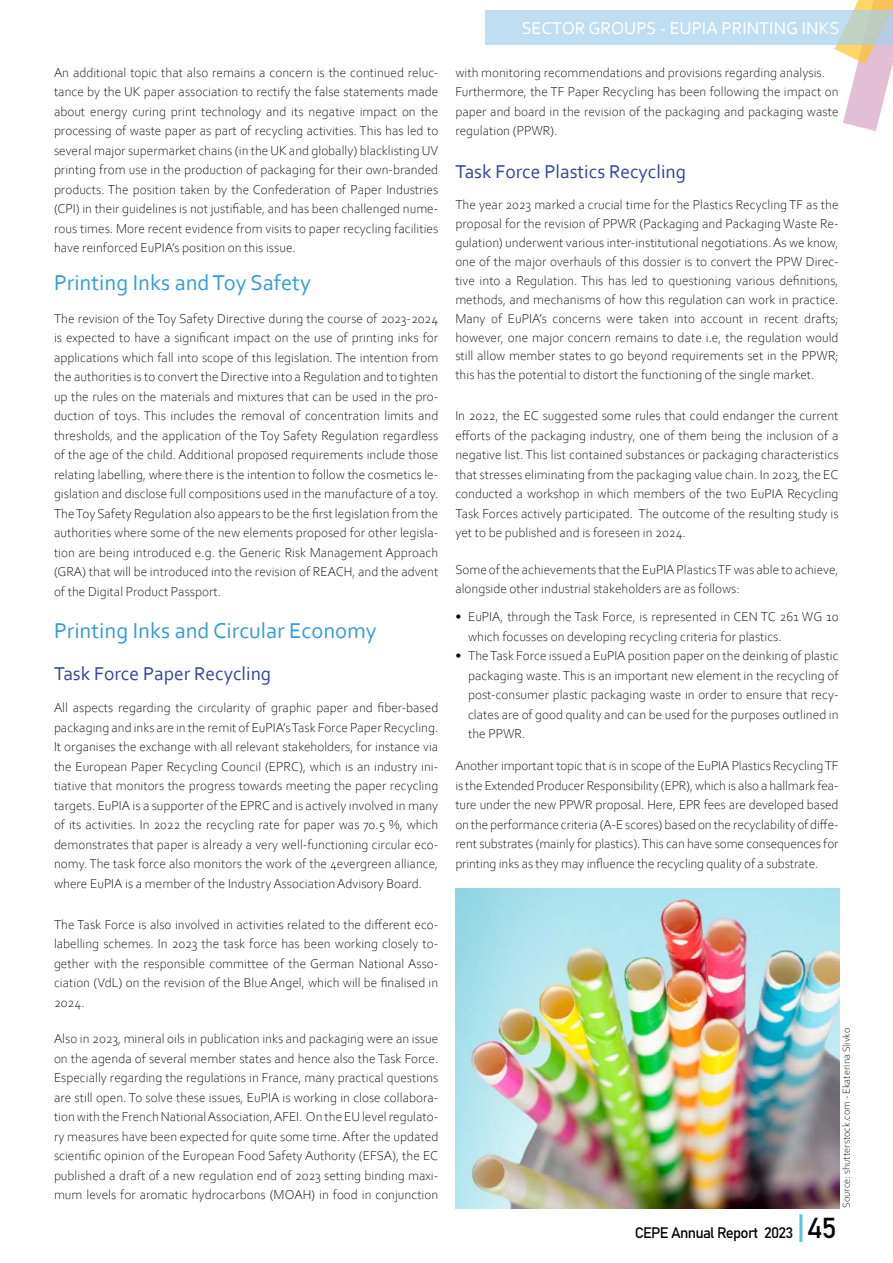
<style>
.page{position:relative;width:893px;height:1263px;background:#fff}
.page>*{position:absolute;margin:0;border:0;box-sizing:border-box;transform-origin:0 0}
.t1{font:22.5px "Corbel";color:#379cd6}
.t2{font:19.5px "Corbel";color:#34469d}
.t3{font:18px "Corbel";color:#fff}
.t4{font:15px "Bahnschrift";letter-spacing:-.05em;color:#000}
.t5{font:300 13.5px/19.5px "Corbel";color:#000;text-align:justify}
.t6{font:300 10.5px "Corbel";color:#000}
.s1{font-size:28.5px}
</style>
<div class="page">
<svg style="left:834px;top:0;width:59px;height:131px"></svg>
<svg style="left:485px;top:11px;width:408px;height:34px;fill:#c0def1"></svg>
<img style="left:455px;top:889px;width:385px;height:320px">
<hr style="left:799px;top:1214px;width:3px;height:28px;background:#56c6e6">
<p class="t5" style="left:54px;top:62px;width:386px">An additional topic that also remains a concern is the continued reluc&shy;tance by the UK paper association to rectify the false statements made about energy curing print technology and its negative impact on the processing of waste paper as part of recycling activities. This has led to several major supermarket chains (in the UK and globally) blacklisting UV printing from use in the production of packaging for their own-branded products. The position taken by the Confederation of Paper Industries (CPI) in their guidelines is not justifiable, and has been challenged nume&shy;rous times. More recent evidence from visits to paper recycling facilities have reinforced EuPIA’s position on this issue.</p>
<h1 class="t1" style="left:54px;top:269px;width:258px">Printing Inks and Toy Safety</h1>
<p class="t5" style="left:54px;top:308px;width:386px">The revision of the Toy Safety Directive during the course of 2023-2024 is expected to have a significant impact on the use of printing inks for applications which fall into scope of this legislation. The intention from the authorities is to convert the Directive into a Regulation and to tighten up the rules on the materials and mixtures that can be used in the pro&shy;duction of toys. This includes the removal of concentration limits and thresholds, and the application of the Toy Safety Regulation regardless of the age of the child. Additional proposed requirements include those relating labelling, where there is the intention to follow the cosmetics le&shy;gislation and disclose full compositions used in the manufacture of a toy.<br>The Toy Safety Regulation also appears to be the first legislation from the authorities where some of the new elements proposed for other legisla&shy;tion are being introduced e.g. the Generic Risk Management Approach (GRA) that will be introduced into the revision of REACH, and the advent of the Digital Product Passport.</p>
<h1 class="t1" style="left:54px;top:616px;width:324px">Printing Inks and Circular Economy</h1>
<h2 class="t2" style="left:54px;top:662px;width:219px">Task Force Paper Recycling</h2>
<p class="t5" style="left:54px;top:698px;width:386px">All aspects regarding the circularity of graphic paper and fiber-based packaging and inks are in the remit of EuPIA’s Task Force Paper Recycling.<br>It organises the exchange with all relevant stakeholders, for instance via the European Paper Recycling Council (EPRC), which is an industry ini&shy;tiative that monitors the progress towards meeting the paper recycling targets. EuPIA is a supporter of the EPRC and is actively involved in many of its activities. In 2022 the recycling rate for paper was 70.5 %, which demonstrates that paper is already a very well-functioning circular eco&shy;nomy. The task force also monitors the work of the 4evergreen alliance, where EuPIA is a member of the Industry Association Advisory Board.</p>
<p class="t5" style="left:54px;top:914px;width:386px">The Task Force is also involved in activities related to the different eco&shy;labelling schemes. In 2023 the task force has been working closely to&shy;gether with the responsible committee of the German National Asso&shy;ciation (VdL) on the revision of the Blue Angel, which will be finalised in 2024.</p>
<p class="t5" style="left:54px;top:1028px;width:386px">Also in 2023, mineral oils in publication inks and packaging were an issue on the agenda of several member states and hence also the Task Force.<br>Especially regarding the regulations in France, many practical questions are still open. To solve these issues, EuPIA is working in close collabora&shy;tion with the French National Association, AFEI. On the EU level regulato&shy;ry measures have been expected for quite some time. After the updated scientific opinion of the European Food Safety Authority (EFSA), the EC published a draft of a new regulation end of 2023 setting binding maxi&shy;mum levels for aromatic hydrocarbons (MOAH) in food in conjunction</p>
<h3 class="t3" style="left:522px;top:17px;width:319px">SECTOR GROUPS - EUPIA PRINTING INKS</h3>
<p class="t5" style="left:455px;top:62px;width:385px;text-align:left">with monitoring recommendations and provisions regarding analysis.<br>Furthermore, the TF Paper Recycling has been following the impact on paper and board in the revision of the packaging and packaging waste regulation (PPWR).</p>
<h2 class="t2" style="left:455px;top:159px;width:232px">Task Force Plastics Recycling</h2>
<p class="t5" style="left:455px;top:195px;width:385px;line-height:18.9px">The year 2023 marked a crucial time for the Plastics Recycling TF as the proposal for the revision of PPWR (Packaging and Packaging Waste Re&shy;gulation) underwent various inter-institutional negotiations. As we know, one of the major overhauls of this dossier is to convert the PPW Direc&shy;tive into a Regulation. This has led to questioning various definitions, methods, and mechanisms of how this regulation can work in practice.<br>Many of EuPIA’s concerns were taken into account in recent drafts; however, one major concern remains to date i.e, the regulation would still allow member states to go beyond requirements set in the PPWR; this has the potential to distort the functioning of the single market.</p>
<p class="t5" style="left:455px;top:405px;width:385px">In 2022, the EC suggested some rules that could endanger the current efforts of the packaging industry, one of them being the inclusion of a negative list. This list contained substances or packaging characteristics that stresses eliminating from the packaging value chain. In 2023, the EC conducted a workshop in which members of the two EuPIA Recycling Task Forces actively participated. The outcome of the resulting study is yet to be published and is foreseen in 2024.</p>
<p class="t5" style="left:455px;top:559px;width:385px">Some of the achievements that the EuPIA Plastics TF was able to achieve, alongside other industrial stakeholders are as follows:</p>
<p class="t5" style="left:468px;top:606px;width:372px;text-indent:-13px">• EuPIA, through the Task Force, is represented in CEN TC 261 WG 10 which focusses on developing recycling criteria for plastics.</p>
<p class="t5" style="left:468px;top:645px;width:372px;text-indent:-13px">• The Task Force issued a EuPIA position paper on the deinking of plastic packaging waste. This is an important new element in the recycling of post-consumer plastic packaging waste in order to ensure that recy&shy;clates are of good quality and can be used for the purposes outlined in the PPWR.</p>
<p class="t5" style="left:455px;top:756px;width:385px">Another important topic that is in scope of the EuPIA Plastics Recycling TF is the Extended Producer Responsibility (EPR), which is also a hallmark fea&shy;ture under the new PPWR proposal. Here, EPR fees are developed based on the performance criteria (A-E scores) based on the recyclability of diffe&shy;rent substrates (mainly for plastics). This can have some consequences for printing inks as they may influence the recycling quality of a substrate.</p>
<p class="t6" style="left:839px;top:1208px;width:181px;rotate:-90deg">Source: shutterstock.com - Ekaterina Slivko</p>
<p class="t4" style="left:635px;top:1221px;width:204px">CEPE Annual Report 2023 <span class="s1">45</span></p>
</div>
